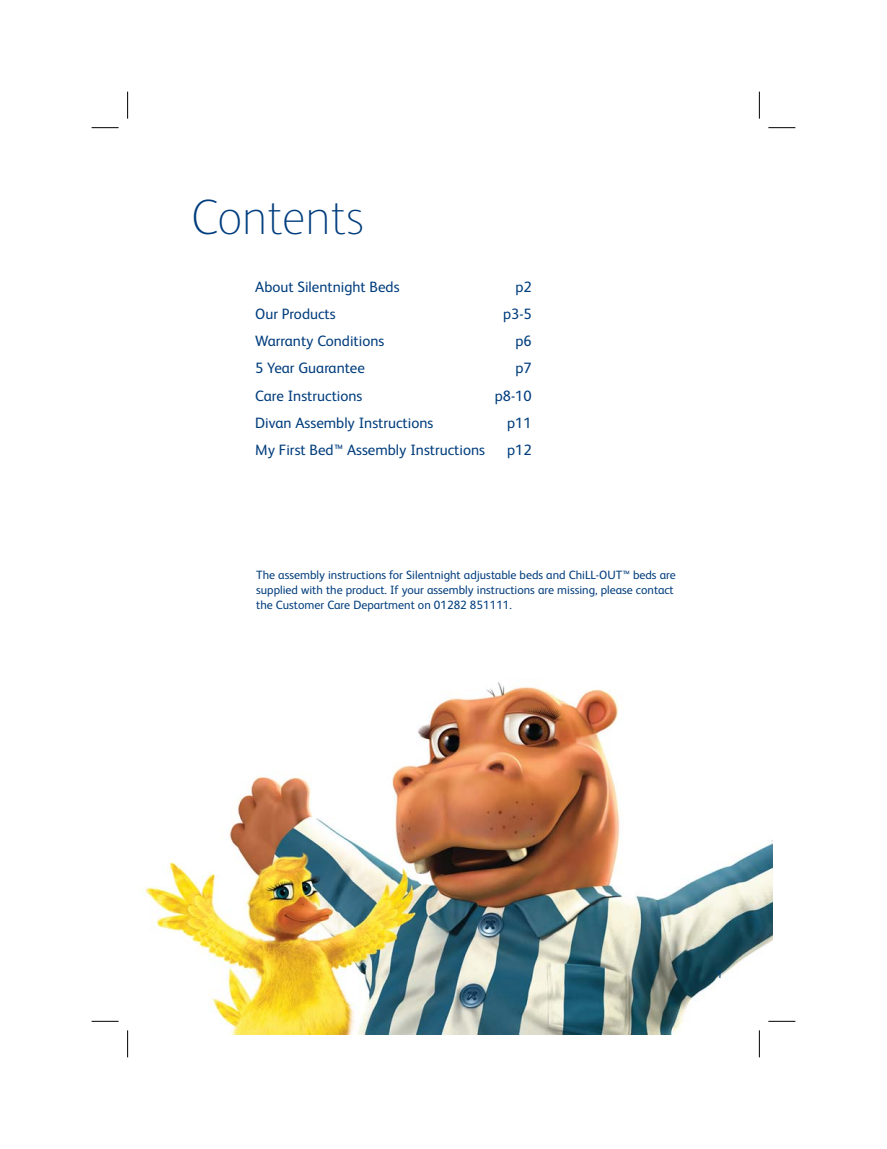
<style>
.page{position:relative;width:887px;height:1149px;background:#fff}
.page>*{position:absolute;margin:0;border:0;box-sizing:border-box;transform-origin:0 0}
.t1{font:100 49.5px "FS Albert";color:#003d7d}
.t2{font:15px "FS Albert";color:#003d7d}
.t3{font:12px/15px "FS Albert";color:#003d7d}
.t4{font:10.5px "FS Albert";color:#003d7d}
</style>
<div class="page">
<img style="left:141px;top:682px;width:631px;height:351px">
<svg style="left:768px;top:1020px;width:27px;height:1px"></svg>
<svg style="left:92px;top:1020px;width:27px;height:1px"></svg>
<svg style="left:768px;top:127px;width:27px;height:1px"></svg>
<svg style="left:92px;top:127px;width:27px;height:1px"></svg>
<svg style="left:759px;top:1029px;width:1px;height:27px"></svg>
<svg style="left:127px;top:1030px;width:1px;height:26px"></svg>
<svg style="left:759px;top:92px;width:1px;height:27px"></svg>
<svg style="left:127px;top:92px;width:1px;height:27px"></svg>
<h1 class="t1" style="left:191px;top:198px;width:174px">Contents</h1>
<p class="t2" style="left:255px;top:281px;width:146px">About Silentnight Beds</p>
<p class="t2" style="left:515px;top:281px;width:18px">p2</p>
<p class="t2" style="left:255px;top:308px;width:82px">Our Products</p>
<p class="t2" style="left:503px;top:308px;width:30px">p3-5</p>
<p class="t2" style="left:255px;top:335px;width:131px">Warranty Conditions</p>
<p class="t2" style="left:515px;top:335px;width:18px">p6</p>
<p class="t2" style="left:255px;top:362px;width:111px">5 Year Guarantee</p>
<p class="t2" style="left:515px;top:362px;width:18px">p7</p>
<p class="t2" style="left:255px;top:389px;width:109px">Care Instructions</p>
<p class="t2" style="left:495px;top:389px;width:38px">p8-10</p>
<p class="t2" style="left:255px;top:416px;width:180px">Divan Assembly Instructions</p>
<p class="t2" style="left:507px;top:416px;width:26px">p11</p>
<p class="t2" style="left:255px;top:443px;width:231px">My First Bed™ Assembly Instructions</p>
<p class="t2" style="left:507px;top:443px;width:26px">p12</p>
<p class="t3" style="left:256px;top:568px;width:421px">The assembly instructions for Silentnight adjustable beds and ChiLL-OUT™ beds are supplied with the product. If your assembly instructions are missing, please contact the Customer Care Department on 01282 851111.</p>
<p class="t4" style="left:716px;top:970px;width:7px">1</p>
</div>
